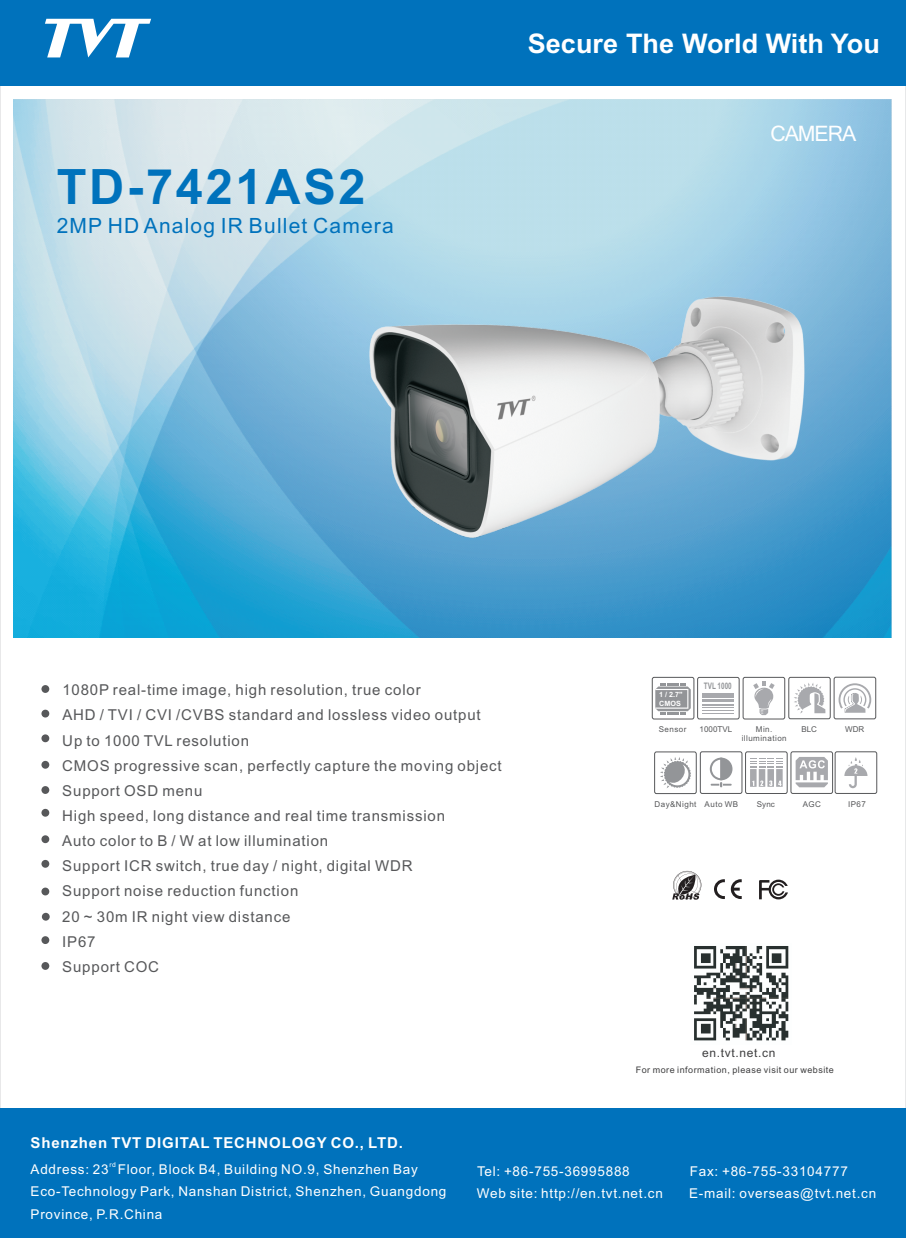
<style>
.page{position:relative;width:906px;height:1238px;background:#fff}
.page>*{position:absolute;margin:0;border:0;box-sizing:border-box;transform-origin:0 0}
.t1{font:700 48.75px "Arial";letter-spacing:.055em;color:#0072bc}
.t2{font:700 27px "Arial";color:#fff}
.t3{font:21px "Arial";letter-spacing:.055em;color:#0072bc}
.t4{font:20.55px "Kartika";letter-spacing:-.05em;color:#fff}
.t5{font:15px/25.2px "Arial";letter-spacing:.055em;color:#57585a}
.t6{font:700 15px "Arial";letter-spacing:.055em;color:#fff}
.t7{font:13.5px/22.6px "Arial";letter-spacing:.055em;color:#fff}
.t8{font:13.2px "Arial";letter-spacing:.055em;color:#fff}
.t9{font:12px "Arial";letter-spacing:.055em;color:#3e3e3f}
.t10{font:9px "Arial";letter-spacing:.055em;color:#3e3e3f}
.t11{font:700 9px "Arial";color:#939598;scale:.71 1}
.t12{font:7.95px/9px "Arial";letter-spacing:.055em;color:#57585a;text-align:center}
.t13{font:7.95px "Arial";color:#57585a}
.t14{font:700 7.2px "Arial";color:#fff}
.t15{font:6.75px "Arial";color:#fff}
</style>
<div class="page">
<img style="left:14px;top:100px;width:877px;height:537px">
<svg style="left:672px;top:870px;width:29px;height:29px"></svg>
<svg style="left:759px;top:879px;width:29px;height:20px"></svg>
<svg style="left:714px;top:879px;width:27px;height:20px"></svg>
<div style="left:0;top:0;width:906px;height:85px;background:#0072bc"></div>
<div style="left:0;top:1108px;width:906px;height:129px;background:#0072bc"></div>
<svg style="left:45px;top:19px;width:106px;height:38px"></svg>
<img style="left:694px;top:946px;width:95px;height:95px">
<div style="left:41px;top:685px;width:8px;height:8px;background:#57585a;border-radius:50%"></div>
<div style="left:41px;top:709px;width:8px;height:8px;background:#57585a;border-radius:50%"></div>
<div style="left:41px;top:734px;width:8px;height:8px;background:#57585a;border-radius:50%"></div>
<div style="left:41px;top:760px;width:8px;height:8px;background:#57585a;border-radius:50%"></div>
<div style="left:41px;top:786px;width:8px;height:8px;background:#57585a;border-radius:50%"></div>
<div style="left:41px;top:808px;width:8px;height:8px;background:#57585a;border-radius:50%"></div>
<div style="left:41px;top:835px;width:8px;height:8px;background:#57585a;border-radius:50%"></div>
<div style="left:41px;top:859px;width:8px;height:8px;background:#57585a;border-radius:50%"></div>
<div style="left:41px;top:887px;width:8px;height:8px;background:#57585a;border-radius:50%"></div>
<div style="left:42px;top:912px;width:8px;height:8px;background:#57585a;border-radius:50%"></div>
<div style="left:41px;top:936px;width:8px;height:8px;background:#57585a;border-radius:50%"></div>
<div style="left:41px;top:962px;width:8px;height:7px;background:#57585a;border-radius:50%"></div>
<svg style="left:753px;top:681px;width:21px;height:34px"></svg>
<svg style="left:660px;top:757px;width:31px;height:31px"></svg>
<svg style="left:710px;top:757px;width:22px;height:30px"></svg>
<div style="left:654px;top:751px;width:42px;height:42px;border:1px solid #57585a;border-radius:2px"></div>
<div style="left:700px;top:751px;width:42px;height:42px;border:1px solid #57585a;border-radius:2px"></div>
<div style="left:743px;top:677px;width:42px;height:42px;border:1px solid #57585a;border-radius:2px"></div>
<div style="left:791px;top:751px;width:41px;height:42px;border:1px solid #57585a;border-radius:2px"></div>
<svg style="left:795px;top:757px;width:33px;height:30px"></svg>
<svg style="left:844px;top:757px;width:23px;height:31px"></svg>
<div style="left:835px;top:751px;width:42px;height:42px;border:1px solid #57585a;border-radius:2px"></div>
<div style="left:652px;top:677px;width:42px;height:42px;border:1px solid #57585a;border-radius:2px"></div>
<svg style="left:655px;top:683px;width:36px;height:31px"></svg>
<svg style="left:794px;top:683px;width:31px;height:30px"></svg>
<svg style="left:838px;top:683px;width:33px;height:29px"></svg>
<hr style="left:702px;top:699px;width:32px;height:3px;background:#a8a9ad">
<hr style="left:702px;top:704px;width:32px;height:1px;background:#a8a9ad">
<hr style="left:702px;top:707px;width:32px;height:1px;background:#a8a9ad">
<hr style="left:702px;top:693px;width:32px;height:4px;background:#a8a9ad">
<hr style="left:702px;top:710px;width:32px;height:1px;background:#a8a9ad">
<hr style="left:702px;top:712px;width:32px;height:1px;background:#a8a9ad">
<svg style="left:750px;top:758px;width:32px;height:28px"></svg>
<div style="left:697px;top:677px;width:42px;height:42px;border:1px solid #57585a;border-radius:2px"></div>
<div style="left:788px;top:677px;width:42px;height:42px;border:1px solid #57585a;border-radius:2px"></div>
<div style="left:745px;top:751px;width:42px;height:42px;border:1px solid #57585a;border-radius:2px"></div>
<div style="left:834px;top:677px;width:42px;height:42px;border:1px solid #57585a;border-radius:2px"></div>
<img style="left:214px;top:216px;width:658px;height:370px">
<h2 class="t2" style="left:528px;top:33px;width:353px">Secure The World With You</h2>
<h1 class="t1" style="left:57px;top:168px;width:310px">TD-7421AS2</h1>
<h3 class="t3" style="left:57px;top:217px;width:338px">2MP HD Analog IR Bullet Camera</h3>
<h3 class="t4" style="left:770px;top:121px;width:87px">CAMERA</h3>
<p class="t5" style="left:62px;top:678px;width:441px">1080P real-time image, high resolution, true color<br>AHD / TVI / CVI /CVBS standard and lossless video output Up to 1000 TVL resolution<br>CMOS progressive scan, perfectly capture the moving object Support OSD menu<br>High speed, long distance and real time transmission<br>Auto color to B / W at low illumination<br>Support ICR switch, true day / night, digital WDR<br>Support noise reduction function<br>20 ~ 30m IR night view distance<br>IP67<br>Support COC</p>
<p class="t6" style="left:31px;top:1136px;width:374px">Shenzhen TVT DIGITAL TECHNOLOGY CO., LTD.</p>
<p class="t14" style="left:659px;top:692px;width:25px">1 / 2.7"</p>
<p class="t14" style="left:659px;top:700px;width:23px">CMOS</p>
<p class="t11" style="left:704px;top:682px;width:41px">TVL 1000</p>
<p class="t13" style="left:699px;top:726px;width:34px">1000TVL</p>
<p class="t12" style="left:801px;top:725px;width:17px">BLC</p>
<p class="t12" style="left:845px;top:725px;width:21px">WDR</p>
<p class="t12" style="left:659px;top:725px;width:29px">Sensor</p>
<p class="t12" style="left:741px;top:725px;width:47px">Min. illumination</p>
<p class="t12" style="left:654px;top:800px;width:85px">Day&amp;Night Auto WB</p>
<p class="t12" style="left:803px;top:800px;width:20px">AGC</p>
<p class="t12" style="left:848px;top:800px;width:19px">IP67</p>
<p class="t12" style="left:757px;top:800px;width:19px">Sync</p>
<p class="t9" style="left:702px;top:1048px;width:75px">en.tvt.net.cn</p>
<p class="t10" style="left:636px;top:1066px;width:200px">For more information, please visit our website</p>
<p class="t15" style="left:109px;top:1161px;width:8px">rd</p>
<p class="t7" style="left:31px;top:1158px;width:417px">Address: 23 Floor, Block B4, Building NO.9, Shenzhen Bay<br>Eco-Technology Park, Nanshan District, Shenzhen, Guangdong<br>Province, P.R.China</p>
<p class="t7" style="left:477px;top:1160px;width:154px">Tel: +86-755-36995888</p>
<p class="t7" style="left:690px;top:1160px;width:159px">Fax: +86-755-33104777</p>
<p class="t7" style="left:477px;top:1183px;width:187px">Web site: http://en.tvt.net.cn</p>
<p class="t7" style="left:689px;top:1183px;width:188px">E-mail: overseas@tvt.net.cn</p>
<p class="t8" style="left:736px;top:1192px;width:82px">en.tvt.net.cn</p>
</div>
